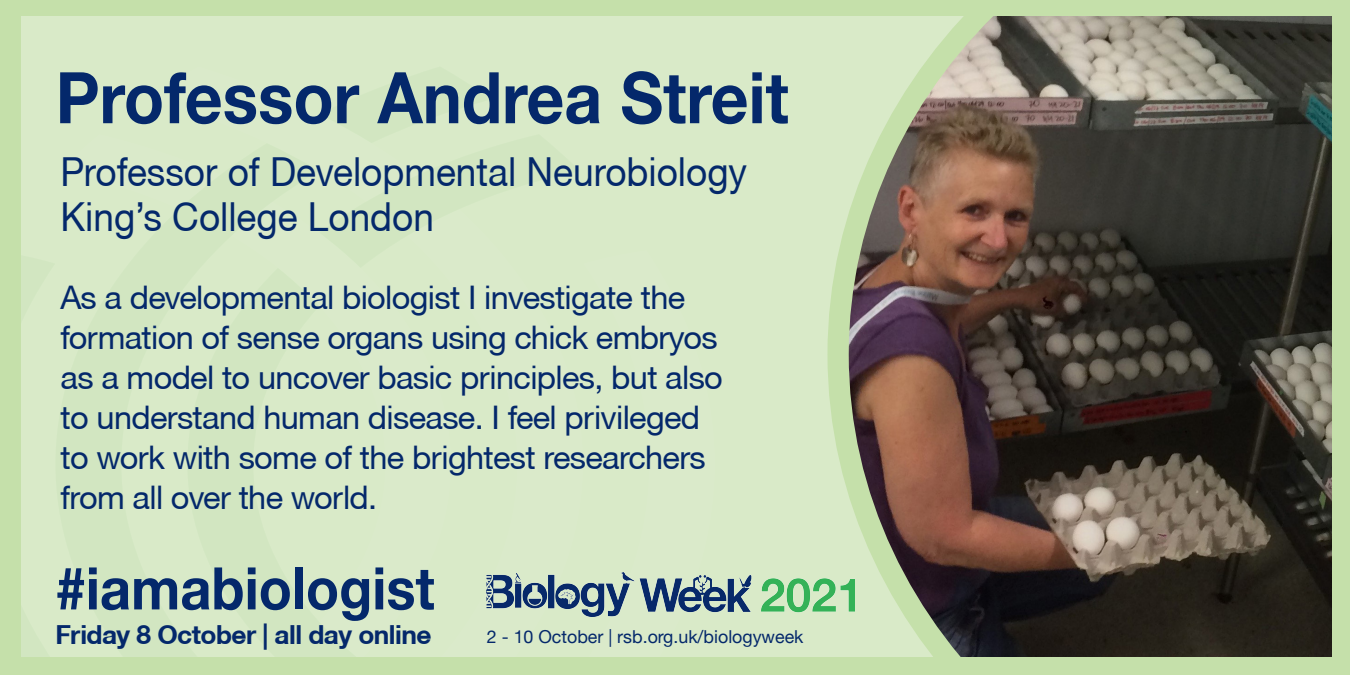
<style>
.page{position:relative;width:1350px;height:675px;background:#fff}
.page>*{position:absolute;margin:0;border:0;box-sizing:border-box;transform-origin:0 0}
.t1{font:700 71.25px "Helvetica Neue CE";color:#04286b;scale:.92 1}
.t2{font:700 58.75px "Helvetica Neue CE";color:#04286b;scale:.92 1}
.t3{font:40px/45px "Helvetica Neue CE";color:#04286b;scale:.93 1}
.t4{font:32.5px/40px "Helvetica Neue CE";letter-spacing:-.02em;color:#04286b}
.t5{font:27.5px "Helvetica Neue";color:#04286b}
.t6{font:700 26.25px "Helvetica Neue CE";letter-spacing:-.02em;color:#04286b}
.t7{font:17.88px "Helvetica Neue";color:#04286b}
</style>
<div class="page">
<div style="left:0;top:0;width:1015px;height:675px;background:#d9eac8"></div>
<svg style="left:20px;top:250px;width:35px;height:408px"></svg>
<svg style="left:827px;top:16px;width:506px;height:642px;background:#5f564a"></svg>
<div style="left:0;top:0;width:1350px;height:16px;background:#c5e0aa"></div>
<div style="left:0;top:658px;width:1350px;height:17px;background:#c5e0aa"></div>
<div style="left:1333px;top:0;width:17px;height:675px;background:#c5e0aa"></div>
<img style="left:487px;top:573px;width:368px;height:44px">
<div style="left:0;top:0;width:20px;height:675px;background:#c5e0aa"></div>
<h1 class="t1" style="left:56px;top:54px;width:798px">Professor Andrea Streit</h1>
<p class="t3" style="left:61px;top:150px;width:740px">Professor of Developmental Neurobiology<br>King’s College London</p>
<p class="t4" style="left:61px;top:278px;width:664px">As a developmental biologist I investigate the formation of sense organs using chick embryos as a model to uncover basic principles, but also to understand human disease. I feel privileged to work with some of the brightest researchers from all over the world.</p>
<h2 class="t2" style="left:56px;top:552px;width:414px">#iamabiologist</h2>
<p class="t5" style="left:56px;top:607px;width:490px">2 - 10 October | rsb.org.uk/biologyweek</p>
<p class="t6" style="left:56px;top:618px;width:377px">Friday 8 October | all day online</p>
<p class="t7" style="left:487px;top:626px;width:318px">2 - 10 October | rsb.org.uk/biologyweek</p>
</div>
